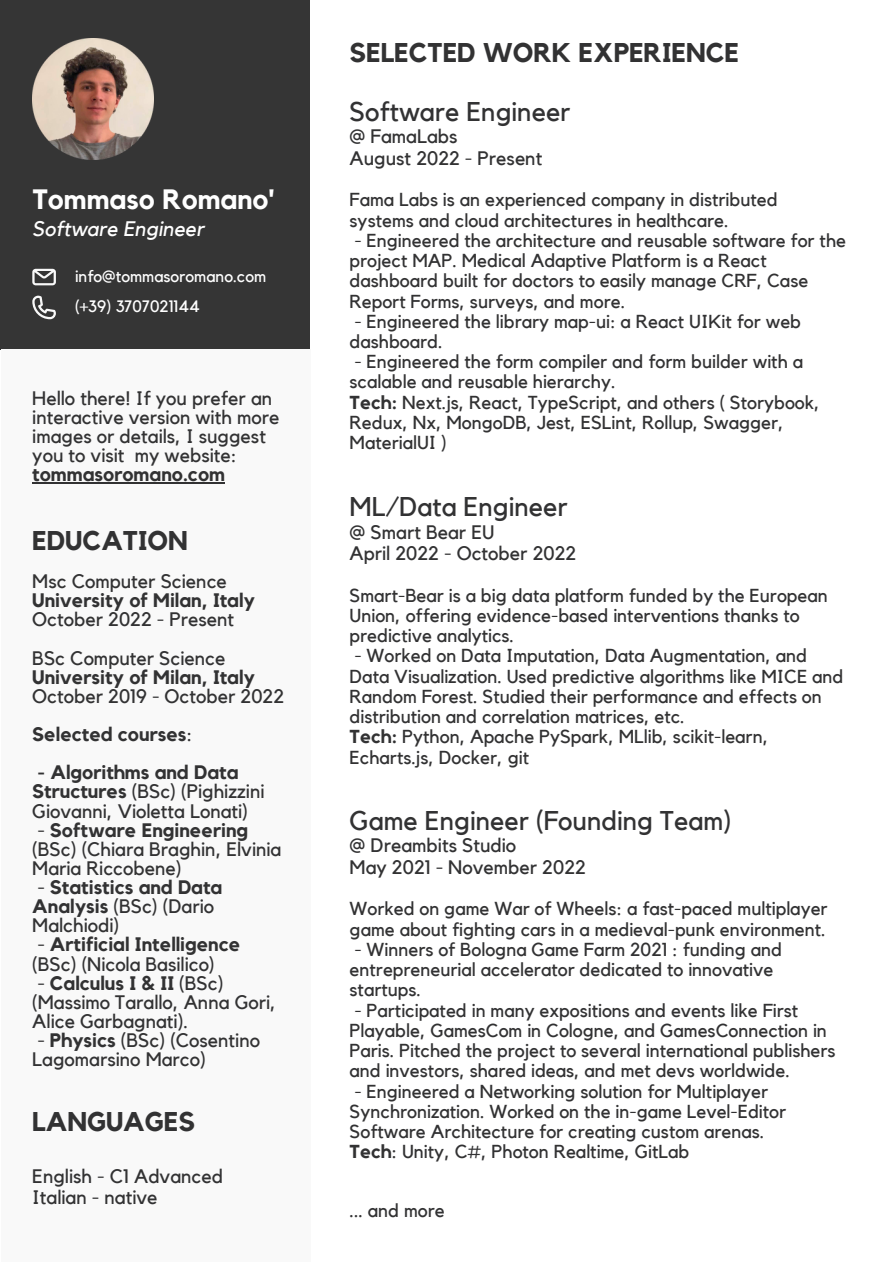
<style>
.page{position:relative;width:893px;height:1264px;background:#fff}
.page>*{position:absolute;margin:0;border:0;box-sizing:border-box;transform-origin:0 0}
.t1{font:700 27.9px "Kollektif";color:#fff}
.t2{font:27px "Kollektif";color:#323233}
.t3{font:700 27px "Kollektif";color:#323233}
.t4{font:italic 21px "Kollektif";color:#fff}
.t5{font:19.5px/19px "Kollektif";color:#323233}
.t6{font:700 19.5px/19px "Kollektif";color:#323233}
.t7{font:18.75px/20.2px "Kollektif";color:#323233}
.t8{font:16.5px/30px "Kollektif";color:#fff}
.s1{font-weight:700}
.s2{font-weight:400}
</style>
<div class="page">
<div style="left:0;top:0;width:309px;height:349px;background:#353535"></div>
<div style="left:1px;top:349px;width:310px;height:912px;background:#f9f9f9"></div>
<img style="left:32px;top:38px;width:122px;height:122px">
<svg style="left:32px;top:269px;width:24px;height:16px"></svg>
<svg style="left:32px;top:296px;width:24px;height:23px"></svg>
<hr style="left:32px;top:482px;width:193px;height:1px;background:#323233">
<h1 class="t1" style="left:32px;top:187px;width:244px">Tommaso Romano'</h1>
<p class="t4" style="left:32px;top:219px;width:173px">Software Engineer</p>
<p class="t8" style="left:75px;top:262px;width:193px">info@tommasoromano.com (+39) 3707021144</p>
<p class="t5" style="left:32px;top:389px;width:248px">Hello there! If you prefer an interactive version with more images or details, I suggest you to visit my website:</p>
<p class="t6" style="left:32px;top:465px;width:194px">tommasoromano.com</p>
<h2 class="t3" style="left:32px;top:528px;width:157px">EDUCATION</h2>
<p class="t5" style="left:32px;top:572px;width:196px">Msc Computer Science</p>
<p class="t6" style="left:32px;top:591px;width:224px">University of Milan, Italy</p>
<p class="t5" style="left:32px;top:601px;width:203px;line-height:38.2px">October 2022 - Present<br>BSc Computer Science</p>
<p class="t6" style="left:32px;top:668px;width:224px">University of Milan, Italy</p>
<p class="t5" style="left:32px;top:677px;width:253px;line-height:38.2px">October 2019 - October 2022<br><span class="s1">Selected courses</span>:</p>
<p class="t5" style="left:32px;top:763px;width:234px"><span class="s1">- Algorithms and Data<br>Structures</span> (BSc) (Pighizzini<br>Giovanni, Violetta Lonati)</p>
<p class="t5" style="left:32px;top:821px;width:250px">- <span class="s1">Software Engineering </span>(BSc) (Chiara Braghin, Elvinia<br>Maria Riccobene)</p>
<p class="t6" style="left:32px;top:878px;width:192px"><span class="s2">-</span> Statistics and Data<br>Analysis <span class="s2">(BSc) (Dario<br>Malchiodi)</span></p>
<p class="t5" style="left:32px;top:935px;width:210px">- <span class="s1">Artificial Intelligence </span>(BSc) (Nicola Basilico)</p>
<p class="t5" style="left:32px;top:974px;width:245px">- <span class="s1">Calculus I &amp; II</span> (BSc) (Massimo Tarallo, Anna Gori,<br>Alice Garbagnati).</p>
<p class="t5" style="left:32px;top:1031px;width:229px">- <span class="s1">Physics</span> (BSc) (Cosentino<br>Lagomarsino Marco)</p>
<h2 class="t3" style="left:32px;top:1109px;width:164px">LANGUAGES</h2>
<p class="t5" style="left:32px;top:1166px;width:192px;line-height:21.3px">English - C1 Advanced<br>Italian - native</p>
<h2 class="t3" style="left:349px;top:40px;width:391px">SELECTED WORK EXPERIENCE</h2>
<h2 class="t2" style="left:349px;top:99px;width:222px">Software Engineer</h2>
<p class="t5" style="left:349px;top:127px;width:194px;line-height:21.3px">@ FamaLabs<br>August 2022 - Present</p>
<p class="t7" style="left:349px;top:190px;width:429px">Fama Labs is an experienced company in distributed systems and cloud architectures in healthcare.</p>
<p class="t7" style="left:349px;top:231px;width:498px">- Engineered the architecture and reusable software for the project MAP. Medical Adaptive Platform is a React dashboard built for doctors to easily manage CRF, Case Report Forms, surveys, and more.</p>
<p class="t7" style="left:349px;top:312px;width:453px">- Engineered the library map-ui: a React UIKit for web dashboard.</p>
<p class="t7" style="left:349px;top:352px;width:471px">- Engineered the form compiler and form builder with a scalable and reusable hierarchy.<br><span class="s1">Tech:</span> Next.js, React, TypeScript, and others ( Storybook, Redux, Nx, MongoDB, Jest, ESLint, Rollup, Swagger, MaterialUI )</p>
<h2 class="t2" style="left:349px;top:494px;width:220px">ML/Data Engineer</h2>
<p class="t5" style="left:349px;top:522px;width:228px;line-height:21.3px">@ Smart Bear EU<br>April 2022 - October 2022</p>
<p class="t7" style="left:349px;top:585px;width:479px">Smart-Bear is a big data platform funded by the European<br>Union, offering evidence-based interventions thanks to predictive analytics.</p>
<p class="t7" style="left:349px;top:646px;width:495px">- Worked on Data Imputation, Data Augmentation, and Data Visualization. Used predictive algorithms like MICE and Random Forest. Studied their performance and effects on distribution and correlation matrices, etc.<br><span class="s1">Tech:</span> Python, Apache PySpark, MLlib, scikit-learn, Echarts.js, Docker, git</p>
<h2 class="t2" style="left:349px;top:808px;width:383px">Game Engineer (Founding Team)</h2>
<p class="t5" style="left:349px;top:835px;width:238px;line-height:21.3px">@ Dreambits Studio<br>May 2021 - November 2022</p>
<p class="t7" style="left:349px;top:899px;width:479px">Worked on game War of Wheels: a fast-paced multiplayer game about fighting cars in a medieval-punk environment.</p>
<p class="t7" style="left:349px;top:940px;width:434px">- Winners of Bologna Game Farm 2021 : funding and entrepreneurial accelerator dedicated to innovative startups.</p>
<p class="t7" style="left:349px;top:1000px;width:487px">- Participated in many expositions and events like First Playable, GamesCom in Cologne, and GamesConnection in Paris. Pitched the project to several international publishers and investors, shared ideas, and met devs worldwide.</p>
<p class="t7" style="left:349px;top:1081px;width:438px">- Engineered a Networking solution for Multiplayer Synchronization. Worked on the in-game Level-Editor Software Architecture for creating custom arenas.<br><span class="s1">Tech</span>: Unity, C#, Photon Realtime, GitLab</p>
<p class="t7" style="left:349px;top:1201px;width:97px">... and more</p>
</div>
